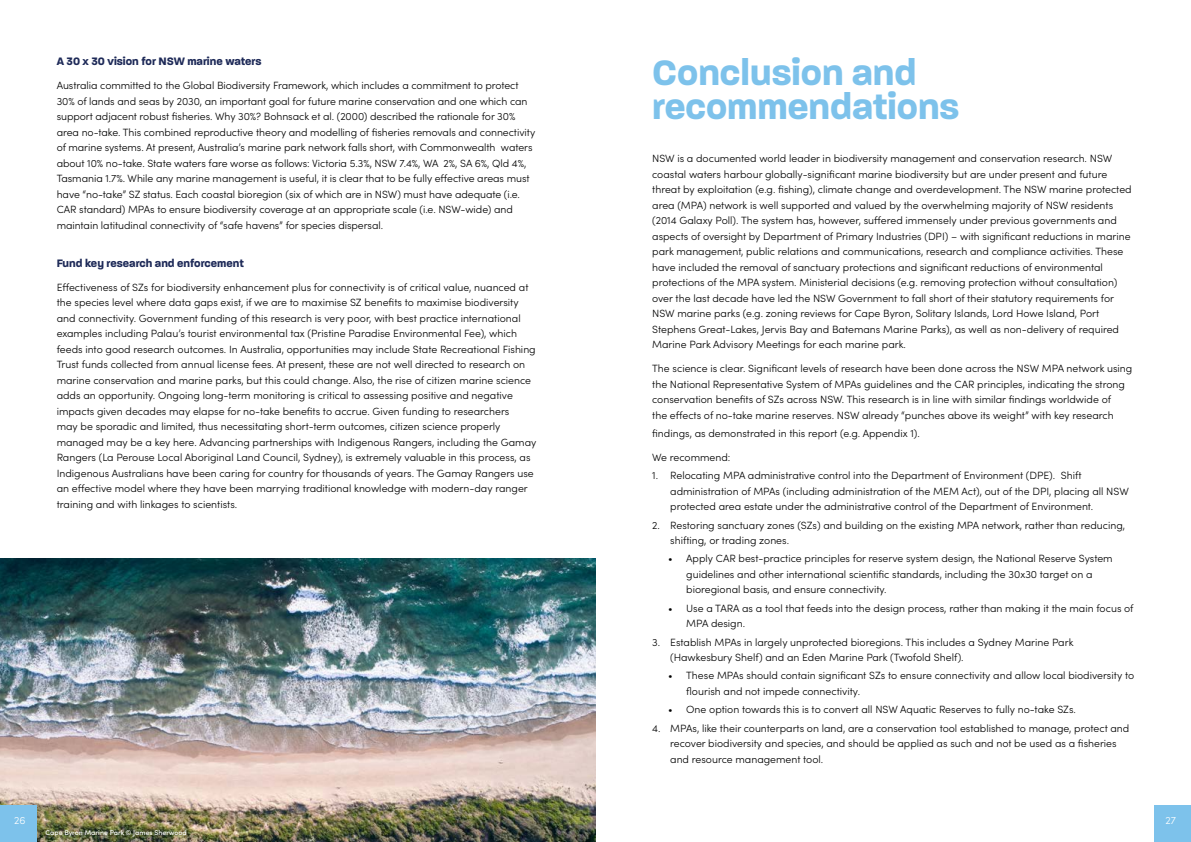
<style>
.page{position:relative;width:1191px;height:842px;background:#fff}
.page>*{position:absolute;margin:0;border:0;box-sizing:border-box;transform-origin:0 0}
.t1{font:700 38.2px/33.2px "Paralucent";color:#7dc2eb}
._2nd_sub_header{font:700 11.7px "Paralucent";color:#1e2a58}
.BODY{font:300 10.5px/15.5px "Sofia Pro";color:#000}
._1st_BODY{font:300 10.5px/15.5px "Sofia Pro";color:#000}
.BODY-2{font:300 10.5px "Sofia Pro";color:#fff}
.t2{font:500 7px "Sofia Pro";color:#fff}
</style>
<div class="page">
<img style="left:0;top:558px;width:595px;height:284px">
<div style="left:0;top:805px;width:37px;height:37px;background:#7dc2eb"></div>
<div style="left:1154px;top:805px;width:37px;height:37px;background:#7dc2eb"></div>
<p class="_2nd_sub_header" style="left:57px;top:55px;width:206px">A 30 x 30 vision for NSW marine waters</p>
<p class="BODY" style="left:57px;top:77px;width:480px">Australia committed to the Global Biodiversity Framework, which includes a commitment to protect 30% of lands and seas by 2030, an important goal for future marine conservation and one which can support adjacent robust fisheries. Why 30%? Bohnsack et al. (2000) described the rationale for 30% area no-take. This combined reproductive theory and modelling of fisheries removals and connectivity of marine systems. At present, Australia’s marine park network falls short, with Commonwealth waters about 10% no-take. State waters fare worse as follows: Victoria 5.3%, NSW 7.4%, WA 2%, SA 6%, Qld 4%, Tasmania 1.7%. While any marine management is useful, it is clear that to be fully effective areas must have “no-take” SZ status. Each coastal bioregion (six of which are in NSW) must have adequate (i.e.<br>CAR standard) MPAs to ensure biodiversity coverage at an appropriate scale (i.e. NSW-wide) and maintain latitudinal connectivity of “safe havens” for species dispersal.</p>
<p class="_2nd_sub_header" style="left:57px;top:256px;width:189px">Fund key research and enforcement</p>
<p class="BODY" style="left:57px;top:279px;width:481px">Effectiveness of SZs for biodiversity enhancement plus for connectivity is of critical value, nuanced at the species level where data gaps exist, if we are to maximise SZ benefits to maximise biodiversity and connectivity. Government funding of this research is very poor, with best practice international examples including Palau’s tourist environmental tax (Pristine Paradise Environmental Fee), which feeds into good research outcomes. In Australia, opportunities may include State Recreational Fishing Trust funds collected from annual license fees. At present, these are not well directed to research on marine conservation and marine parks, but this could change. Also, the rise of citizen marine science adds an opportunity. Ongoing long-term monitoring is critical to assessing positive and negative impacts given decades may elapse for no-take benefits to accrue. Given funding to researchers<br>may be sporadic and limited, thus necessitating short-term outcomes, citizen science properly managed may be a key here. Advancing partnerships with Indigenous Rangers, including the Gamay Rangers (La Perouse Local Aboriginal Land Council, Sydney), is extremely valuable in this process, as Indigenous Australians have been caring for country for thousands of years. The Gamay Rangers use an effective model where they have been marrying traditional knowledge with modern-day ranger training and with linkages to scientists.</p>
<p class="t1" style="left:652px;top:57px;width:309px">Conclusion and recommendations</p>
<p class="_1st_BODY" style="left:652px;top:150px;width:481px">NSW is a documented world leader in biodiversity management and conservation research. NSW coastal waters harbour globally-significant marine biodiversity but are under present and future threat by exploitation (e.g. fishing), climate change and overdevelopment. The NSW marine protected area (MPA) network is well supported and valued by the overwhelming majority of NSW residents (2014 Galaxy Poll). The system has, however, suffered immensely under previous governments and aspects of oversight by Department of Primary Industries (DPI) – with significant reductions in marine park management, public relations and communications, research and compliance activities. These have included the removal of sanctuary protections and significant reductions of environmental protections of the MPA system. Ministerial decisions (e.g. removing protection without consultation) over the last decade have led the NSW Government to fall short of their statutory requirements for NSW marine parks (e.g. zoning reviews for Cape Byron, Solitary Islands, Lord Howe Island, Port Stephens Great-Lakes, Jervis Bay and Batemans Marine Parks), as well as non-delivery of required Marine Park Advisory Meetings for each marine park.</p>
<p class="BODY" style="left:652px;top:360px;width:482px">The science is clear. Significant levels of research have been done across the NSW MPA network using the National Representative System of MPAs guidelines and the CAR principles, indicating the strong conservation benefits of SZs across NSW. This research is in line with similar findings worldwide of<br>the effects of no-take marine reserves. NSW already “punches above its weight” with key research</p>
<p class="BODY" style="left:652px;top:425px;width:269px">findings, as demonstrated in this report (e.g. Appendix 1).</p>
<p class="BODY" style="left:652px;top:449px;width:80px">We recommend:</p>
<p class="BODY" style="left:670px;top:467px;width:460px;text-indent:-18px">1. Relocating MPA administrative control into the Department of Environment (DPE). Shift administration of MPAs (including administration of the MEM Act), out of the DPI, placing all NSW protected area estate under the administrative control of the Department of Environment.</p>
<p class="BODY" style="left:670px;top:517px;width:456px;text-indent:-18px">2. Restoring sanctuary zones (SZs) and building on the existing MPA network, rather than reducing, shifting, or trading zones.</p>
<p class="BODY" style="left:686px;top:550px;width:428px;text-indent:-18px">• Apply CAR best-practice principles for reserve system design, the National Reserve System guidelines and other international scientific standards, including the 30x30 target on a bioregional basis, and ensure connectivity.</p>
<p class="BODY" style="left:686px;top:600px;width:449px;text-indent:-18px">• Use a TARA as a tool that feeds into the design process, rather than making it the main focus of<br>MPA design.</p>
<p class="BODY" style="left:670px;top:634px;width:405px;text-indent:-18px">3. Establish MPAs in largely unprotected bioregions. This includes a Sydney Marine Park (Hawkesbury Shelf) and an Eden Marine Park (Twofold Shelf).</p>
<p class="BODY" style="left:686px;top:667px;width:449px;text-indent:-18px">• These MPAs should contain significant SZs to ensure connectivity and allow local biodiversity to flourish and not impede connectivity.</p>
<p class="BODY" style="left:668px;top:701px;width:409px">• One option towards this is to convert all NSW Aquatic Reserves to fully no-take SZs.</p>
<p class="BODY" style="left:670px;top:720px;width:461px;text-indent:-18px">4. MPAs, like their counterparts on land, are a conservation tool established to manage, protect and recover biodiversity and species, and should be applied as such and not be used as a fisheries and resource management tool.</p>
<p class="BODY-2" style="left:14px;top:813px;width:13px">26</p>
<p class="BODY-2" style="left:1165px;top:813px;width:12px">27</p>
<p class="t2" style="left:45px;top:828px;width:143px">Cape Byron Marine Park © James Sherwood</p>
</div>
